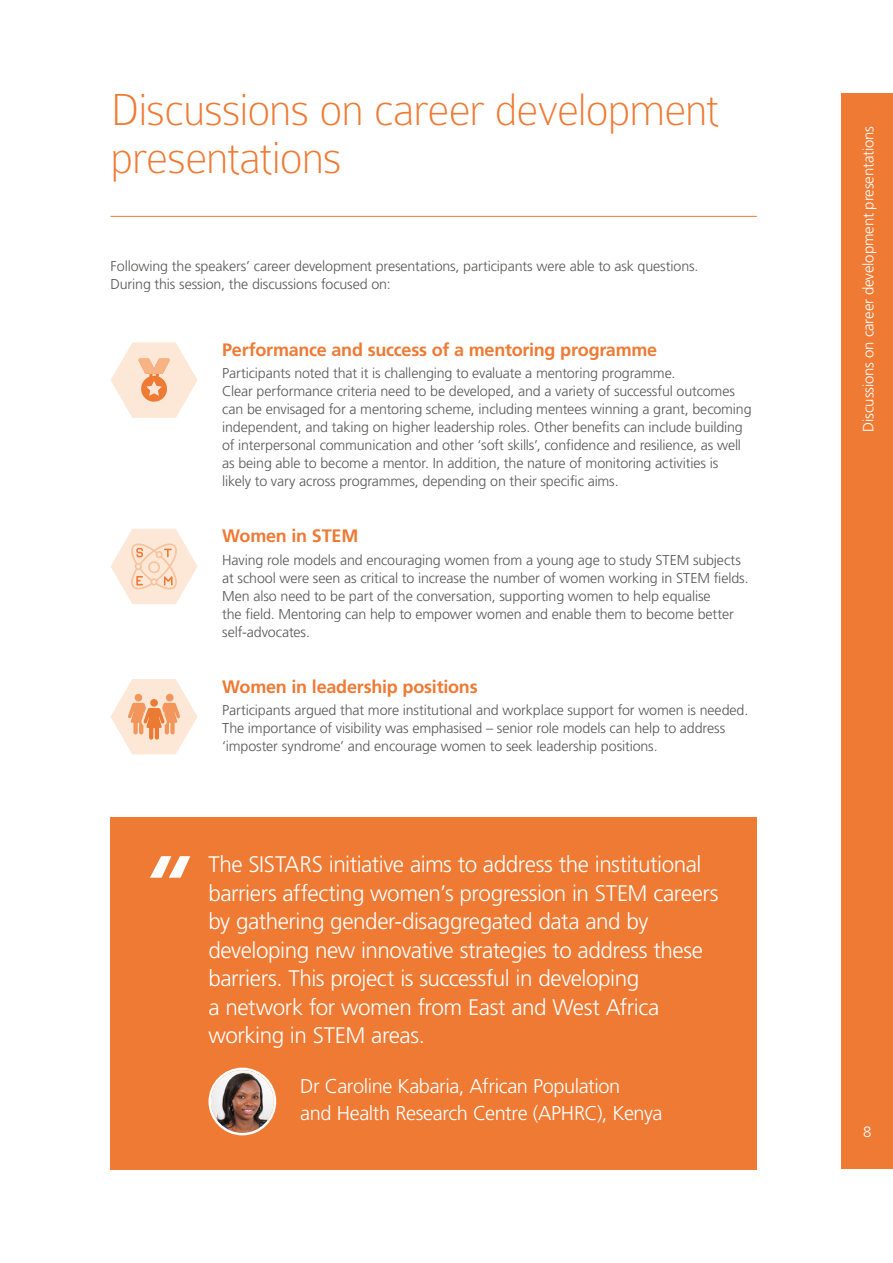
<style>
.page{position:relative;width:893px;height:1263px;background:#fff}
.page>*{position:absolute;margin:0;border:0;box-sizing:border-box;transform-origin:0 0}
.t1{font:100 48px/48px "Colaborate";letter-spacing:-.025em;color:#ee7a34}
.t2{font:300 22.5px/28.5px "Frutiger LT Std";letter-spacing:-.02em;color:#fff}
.t3{font:300 19.95px/27px "Frutiger LT Std";letter-spacing:-.02em;color:#fff}
.t4{font:700 18px "Frutiger LT Std";letter-spacing:-.015em;color:#ee7a34}
.t5{font:300 15px "Frutiger LT Std";letter-spacing:-.01em;color:#fff}
.t6{font:300 14.25px/18px "Frutiger LT Std";letter-spacing:-.01em;color:#575756}
</style>
<div class="page">
<div style="left:111px;top:817px;width:646px;height:352px;background:#ee7a34"></div>
<div style="left:842px;top:94px;width:51px;height:1075px;background:#ee7a34"></div>
<hr style="left:111px;top:216px;width:646px;height:1px;background:#ee7a34">
<svg style="left:150px;top:856px;width:40px;height:22px"></svg>
<img style="left:211px;top:1070px;width:63px;height:63px;border-radius:31px">
<div style="left:208px;top:1068px;width:68px;height:67px;border:2px solid #fff;border-radius:50%"></div>
<svg style="left:111px;top:342px;width:87px;height:76px"></svg>
<svg style="left:138px;top:359px;width:32px;height:15px"></svg>
<svg style="left:111px;top:529px;width:87px;height:75px"></svg>
<svg style="left:111px;top:679px;width:87px;height:75px"></svg>
<div style="left:150px;top:699px;width:8px;height:8px;background:#ed7a33;border-radius:50%"></div>
<h1 class="t1" style="left:111px;top:86px;width:610px">Discussions on career development presentations</h1>
<p class="t6" style="left:111px;top:258px;width:589px">Following the speakers’ career development presentations, participants were able to ask questions.<br>During this session, the discussions focused on:</p>
<p class="t4" style="left:222px;top:339px;width:436px">Performance and success of a mentoring programme</p>
<p class="t6" style="left:222px;top:364px;width:531px">Participants noted that it is challenging to evaluate a mentoring programme.<br>Clear performance criteria need to be developed, and a variety of successful outcomes can be envisaged for a mentoring scheme, including mentees winning a grant, becoming independent, and taking on higher leadership roles. Other benefits can include building of interpersonal communication and other ‘soft skills’, confidence and resilience, as well as being able to become a mentor. In addition, the nature of monitoring activities is<br>likely to vary across programmes, depending on their specific aims.</p>
<p class="t4" style="left:222px;top:525px;width:138px">Women in STEM</p>
<p class="t6" style="left:222px;top:551px;width:528px">Having role models and encouraging women from a young age to study STEM subjects at school were seen as critical to increase the number of women working in STEM fields.<br>Men also need to be part of the conversation, supporting women to help equalise<br>the field. Mentoring can help to empower women and enable them to become better self-advocates.</p>
<p class="t4" style="left:222px;top:676px;width:257px">Women in leadership positions</p>
<p class="t6" style="left:222px;top:701px;width:528px">Participants argued that more institutional and workplace support for women is needed.<br>The importance of visibility was emphasised – senior role models can help to address ‘imposter syndrome’ and encourage women to seek leadership positions.</p>
<p class="t2" style="left:208px;top:850px;width:512px">The SISTARS initiative aims to address the institutional barriers affecting women’s progression in STEM careers by gathering gender-disaggregated data and by developing new innovative strategies to address these barriers. This project is successful in developing<br>a network for women from East and West Africa working in STEM areas.</p>
<h3 class="t3" style="left:300px;top:1073px;width:364px">Dr Caroline Kabaria, African Population<br>and Health Research Centre (APHRC), Kenya</h3>
<p class="t5" style="left:860px;top:432px;width:307px;rotate:-90deg">Discussions on career development presentations</p>
<p class="t5" style="left:863px;top:1123px;width:10px">8</p>
</div>
